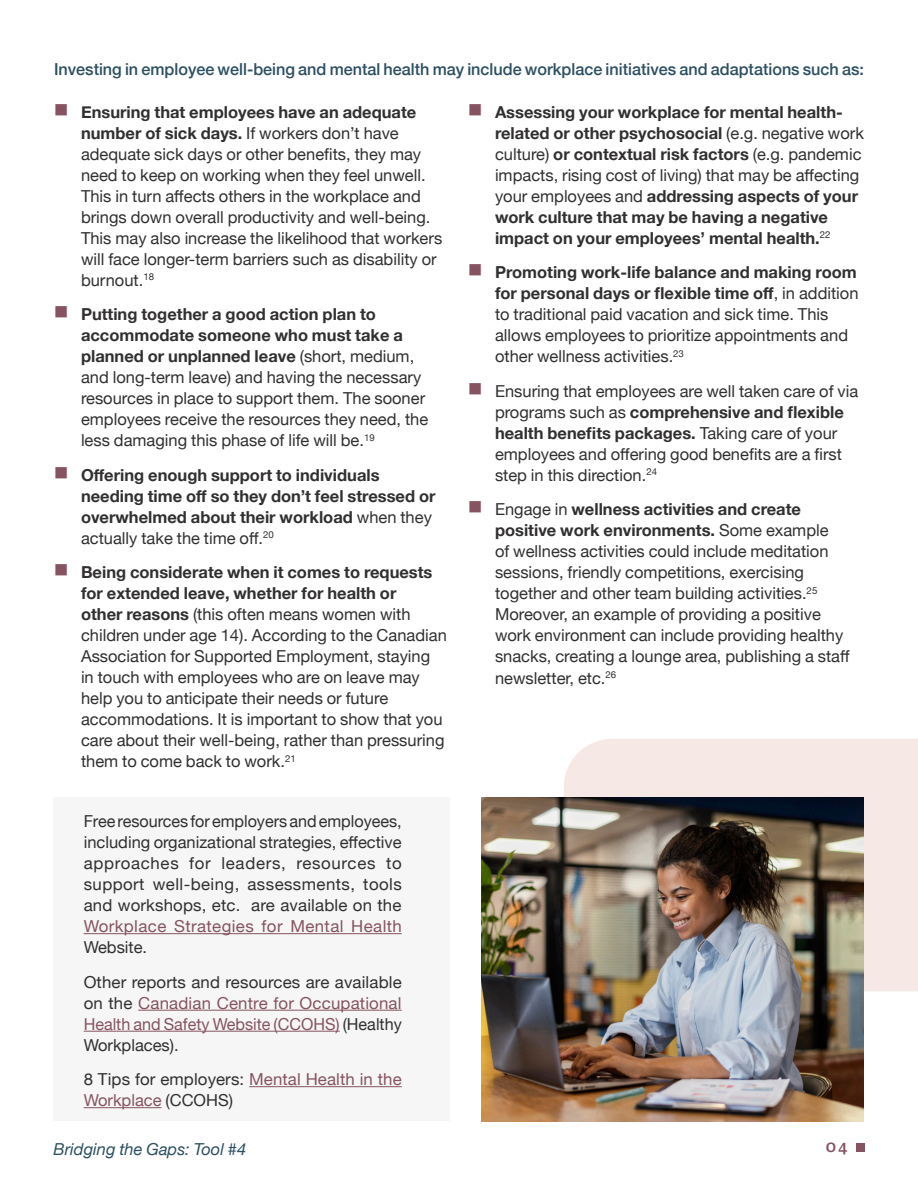
<style>
.page{position:relative;width:918px;height:1188px;background:#fff}
.page>*{position:absolute;margin:0;border:0;box-sizing:border-box;transform-origin:0 0}
.t1{font:18px "Crete Round";color:#855460}
.Body_Text{font:16.5px/21px "Helvetica Neue";color:#312f30}
.t2{font:700 16.5px/21px "Helvetica Neue";color:#312f30}
.Body_Text-2{font:500 16.5px "Helvetica Neue";color:#2c4f61}
.Body_Text-3{font:16.5px/21px "Helvetica Neue";letter-spacing:.005em;color:#855460}
.t3{font:italic 16.5px "Helvetica Neue";color:#2c4f61}
.s1{font-family:"Aktiv Grotesk";font-size:24px;color:#855460}
.s2{font-weight:700}
.s3{font-family:"Aktiv Grotesk";font-weight:400;font-size:24px;color:#855460}
.s4{font-weight:400}
.s5{color:#855460}
.s6{color:#312f30}
</style>
<div class="page">
<div style="left:856px;top:1143px;width:9px;height:9px;background:#855460"></div>
<div style="left:83px;top:933px;width:319px;height:176px;background:#f6f6f6"></div>
<hr style="left:84px;top:933px;width:318px;height:1px;background:#855460">
<hr style="left:138px;top:1010px;width:264px;height:1px;background:#855460">
<hr style="left:84px;top:1031px;width:256px;height:1px;background:#855460">
<hr style="left:249px;top:1086px;width:153px;height:1px;background:#855460">
<hr style="left:84px;top:1107px;width:78px;height:1px;background:#855460">
<div style="left:564px;top:739px;width:354px;height:252px;background:#f6e9e5"></div>
<img style="left:482px;top:797px;width:382px;height:324px">
<p class="Body_Text-2" style="left:54px;top:56px;width:812px">Investing in employee well-being and mental health may include workplace initiatives and adaptations such as:</p>
<p class="Body_Text" style="left:81px;top:102px;width:363px;text-indent:-27px"><span class="s1">■</span> <span class="s2">Ensuring that employees have an adequate number of sick days.</span> If workers don’t have adequate sick days or other benefits, they may need to keep on working when they feel unwell.<br>This in turn affects others in the workplace and brings down overall productivity and well-being.<br>This may also increase the likelihood that workers will face longer-term barriers such as disability or burnout.<sup>18</sup></p>
<p class="Body_Text" style="left:81px;top:305px;width:349px;text-indent:-27px"><span class="s1">■</span> <span class="s2">Putting together a good action plan to accommodate someone who must take a planned or unplanned leave</span> (short, medium, and long-term leave) and having the necessary resources in place to support them. The sooner employees receive the resources they need, the less damaging this phase of life will be.<sup>19</sup></p>
<p class="t2" style="left:81px;top:465px;width:356px;text-indent:-27px"><span class="s3">■</span> Offering enough support to individuals needing time off so they don’t feel stressed or overwhelmed about their workload <span class="s4">when they actually take the time off.</span><sup>20</sup></p>
<p class="Body_Text" style="left:81px;top:563px;width:367px;text-indent:-27px"><span class="s1">■</span> <span class="s2">Being considerate when it comes to requests for extended leave, whether for health or<br>other reasons</span> (this often means women with children under age 14). According to the Canadian Association for Supported Employment, staying in touch with employees who are on leave may help you to anticipate their needs or future accommodations. It is important to show that you care about their well-being, rather than pressuring them to come back to work.<sup>21</sup></p>
<p class="t2" style="left:495px;top:102px;width:371px;text-indent:-27px"><span class="s3">■</span> Assessing your workplace for mental health&shy;related or other psychosocial <span class="s4">(e.g. negative work culture)</span> or contextual risk factors <span class="s4">(e.g. pandemic impacts, rising cost of living) that may be affecting your employees and</span> addressing aspects of your work culture that may be having a negative impact on your employees’ mental health.<sup>22</sup></p>
<p class="Body_Text" style="left:495px;top:263px;width:365px;text-indent:-27px"><span class="s1">■</span> <span class="s2">Promoting work-life balance and making room for personal days or flexible time off</span>, in addition to traditional paid vacation and sick time. This allows employees to prioritize appointments and other wellness activities.<sup>23</sup></p>
<p class="Body_Text" style="left:495px;top:381px;width:365px;text-indent:-27px"><span class="s1">■</span> Ensuring that employees are well taken care of via programs such as <span class="s2">comprehensive and flexible health benefits packages.</span> Taking care of your employees and offering good benefits are a first step in this direction.<sup>24</sup></p>
<p class="Body_Text" style="left:495px;top:500px;width:356px;text-indent:-27px"><span class="s1">■</span> Engage in <span class="s2">wellness activities and create positive work environments.</span> Some example<br>of wellness activities could include meditation sessions, friendly competitions, exercising together and other team building activities.<sup>25<br></sup>Moreover, an example of providing a positive work environment can include providing healthy snacks, creating a lounge area, publishing a staff newsletter, etc.<sup>26</sup></p>
<p class="Body_Text" style="left:84px;top:812px;width:320px;text-align:justify">Free resources for employers and employees, including organizational strategies, effective approaches for leaders, resources to support well-being, assessments, tools and workshops, etc. are available on the <span class="s5">Workplace Strategies for Mental Health </span>Website.</p>
<p class="Body_Text" style="left:84px;top:972px;width:320px;text-align:justify">Other reports and resources are available on the <span class="s5">Canadian Centre for Occupational Health and Safety Website (CCOHS)</span> (Healthy Workplaces).</p>
<p class="Body_Text-3" style="left:84px;top:1070px;width:320px"><span class="s6">8 Tips for employers:</span> Mental Health in the<br>Workplace <span class="s6">(CCOHS)</span></p>
<p class="t3" style="left:53px;top:1138px;width:194px">Bridging the Gaps: Tool #4</p>
<p class="t1" style="left:826px;top:1134px;width:23px">04</p>
</div>
